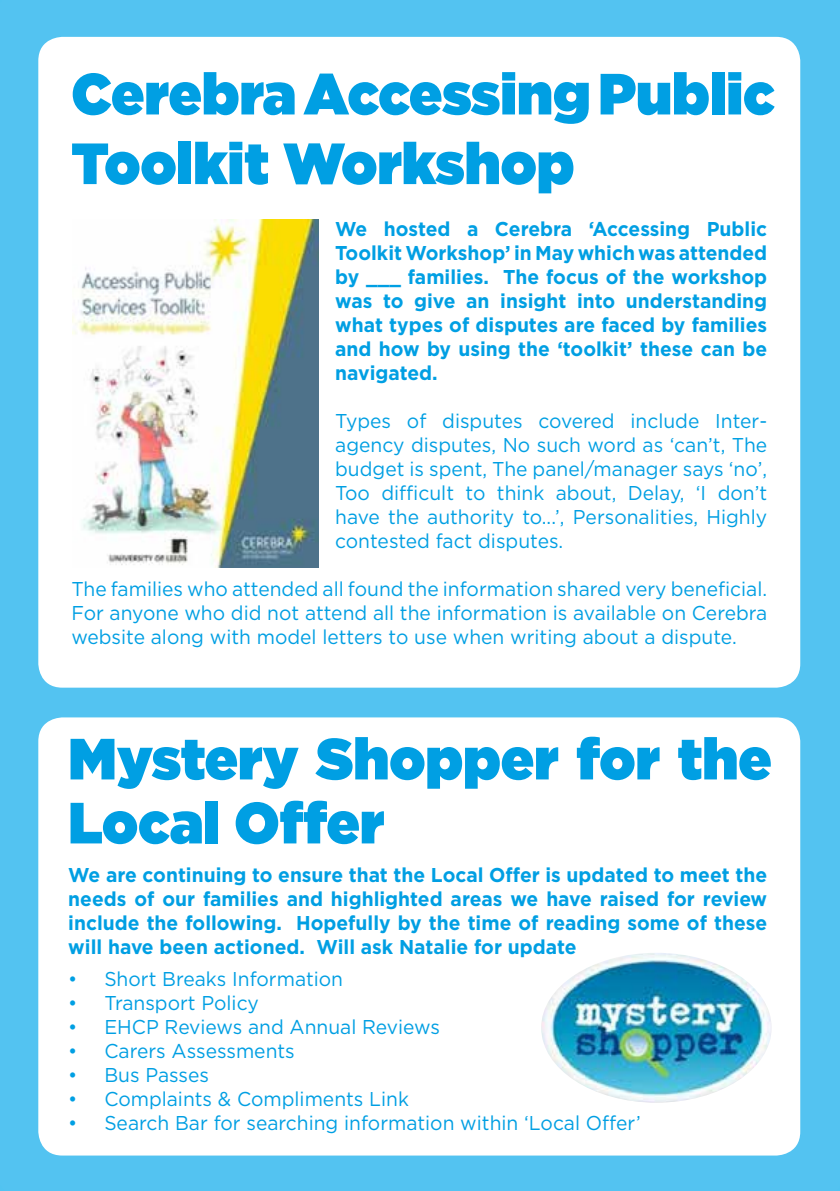
<style>
.page{position:relative;width:840px;height:1191px;background:#fff}
.page>*{position:absolute;margin:0;border:0;box-sizing:border-box;transform-origin:0 0}
.t1{font:900 58px/69.6px "Gotham";color:#009fe3;scale:.96 1}
.t2{font:20px/24px "Gotham";color:#009fe3;text-align:justify;scale:.96 1}
.t3{font:700 20px/24px "Gotham";color:#009fe3;text-align:justify;scale:.96 1}
</style>
<div class="page">
<div style="left:0;top:0;width:839px;height:1191px;background:#53c3f1"></div>
<div style="left:38px;top:37px;width:761px;height:650px;background:#fff;border-radius:24px"></div>
<img style="left:72px;top:220px;width:246px;height:348px">
<div style="left:38px;top:717px;width:761px;height:438px;background:#fff;border-radius:24px"></div>
<img style="left:541px;top:953px;width:230px;height:149px">
<h1 class="t1" style="left:71px;top:58px;width:733px">Cerebra Accessing Public<br>Toolkit Workshop</h1>
<p class="t3" style="left:335px;top:216px;width:451px">We hosted a Cerebra ‘Accessing Public Toolkit Workshop’ in May which was attended by ___ families. The focus of the workshop was to give an insight into understanding what types of disputes are faced by families and how by using the ‘toolkit’ these can be navigated.</p>
<p class="t2" style="left:335px;top:408px;width:451px">Types of disputes covered include Inter&shy;agency disputes, No such word as ‘can’t, The budget is spent, The panel/manager says ‘no’, Too difficult to think about, Delay, ‘I don’t have the authority to...’, Personalities, Highly contested fact disputes.</p>
<p class="t2" style="left:71px;top:576px;width:726px">The families who attended all found the information shared very beneficial.<br>For anyone who did not attend all the information is available on Cerebra website along with model letters to use when writing about a dispute.</p>
<h1 class="t1" style="left:68px;top:726px;width:733px;line-height:64px">Mystery Shopper for the<br>Local Offer</h1>
<p class="t3" style="left:68px;top:863px;width:729px">We are continuing to ensure that the Local Offer is updated to meet the needs of our families and highlighted areas we have raised for review include the following. Hopefully by the time of reading some of these will have been actioned. Will ask Natalie for update</p>
<p class="t2" style="left:68px;top:966px;width:287px">• Short Breaks Information</p>
<p class="t2" style="left:68px;top:990px;width:200px">• Transport Policy</p>
<p class="t2" style="left:68px;top:1014px;width:388px">• EHCP Reviews and Annual Reviews</p>
<p class="t2" style="left:68px;top:1038px;width:237px">• Carers Assessments</p>
<p class="t2" style="left:68px;top:1062px;width:148px">• Bus Passes</p>
<p class="t2" style="left:68px;top:1086px;width:356px">• Complaints &amp; Compliments Link</p>
<p class="t2" style="left:68px;top:1110px;width:597px">• Search Bar for searching information within ‘Local Offer’</p>
</div>
